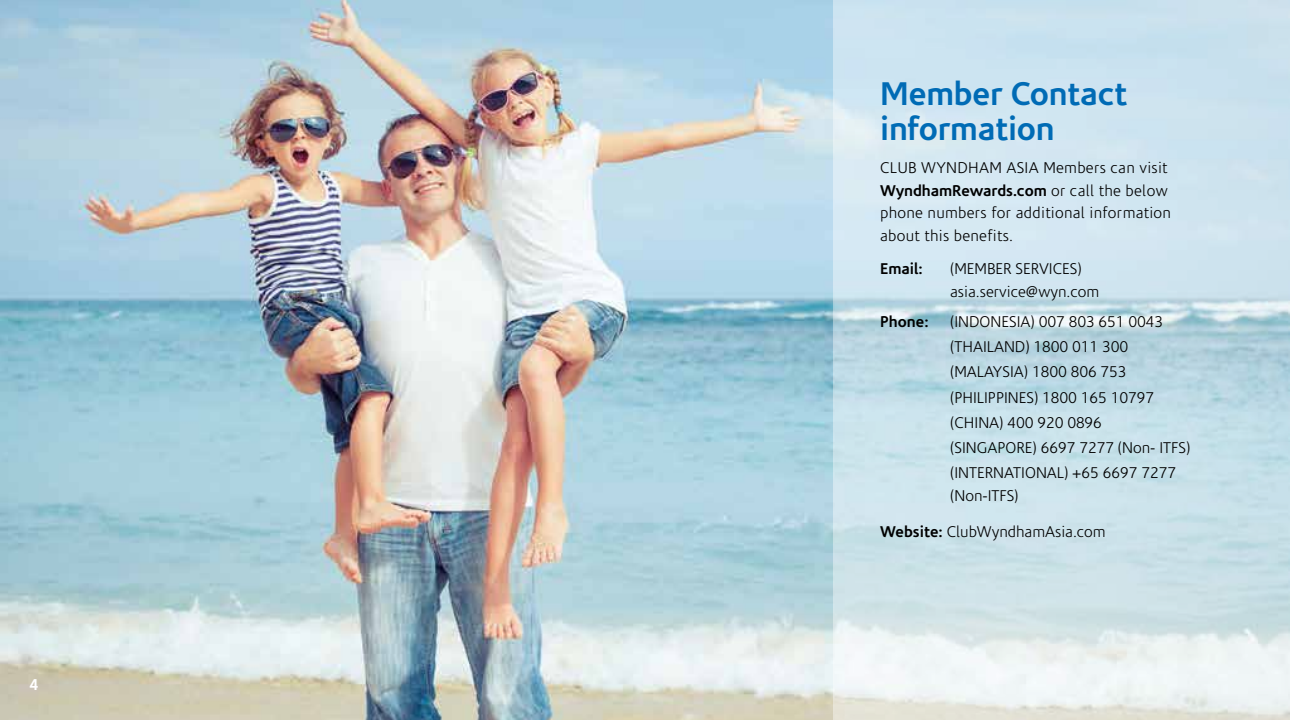
<style>
.page{position:relative;width:1290px;height:720px;background:#fff}
.page>*{position:absolute;margin:0;border:0;box-sizing:border-box;transform-origin:0 0}
.t1{font:700 33.25px/35px "Corisande";letter-spacing:-.005em;color:#006bb5}
.t2{font:300 15.75px/25.2px "Corisande";color:#000}
.t3{font:300 15.75px/22.8px "Corisande";letter-spacing:.02em;color:#000}
.t4{font:700 15.75px "Corisande";color:#000}
.t5{font:700 15.75px "Corisande";color:#fff}
.s1{font-weight:700}
</style>
<div class="page">
<img style="left:0;top:0;width:833px;height:719px">
<svg style="left:833px;top:0;width:457px;height:719px;background:#cee3eb"></svg>
<p class="t5" style="left:30px;top:675px;width:10px">4</p>
<h1 class="t1" style="left:880px;top:76px;width:249px">Member Contact information</h1>
<p class="t3" style="left:880px;top:156px;width:292px">CLUB WYNDHAM ASIA Members can visit <span class="s1">WyndhamRewards.com</span> or call the below phone numbers for additional information about this benefits.</p>
<p class="t4" style="left:880px;top:259px;width:44px">Email:</p>
<p class="t2" style="left:950px;top:257px;width:150px;line-height:22.8px">(MEMBER SERVICES) asia.service@wyn.com</p>
<p class="t4" style="left:880px;top:312px;width:50px">Phone:</p>
<p class="t2" style="left:950px;top:309px;width:242px">(INDONESIA) 007 803 651 0043 (THAILAND) 1800 011 300 (MALAYSIA) 1800 806 753 (PHILIPPINES) 1800 165 10797 (CHINA) 400 920 0896 (SINGAPORE) 6697 7277 (Non- ITFS) (INTERNATIONAL) +65 6697 7277</p>
<p class="t2" style="left:950px;top:483px;width:70px">(Non-ITFS)</p>
<p class="t2" style="left:880px;top:519px;width:227px"><span class="s1">Website:</span> ClubWyndhamAsia.com</p>
</div>
